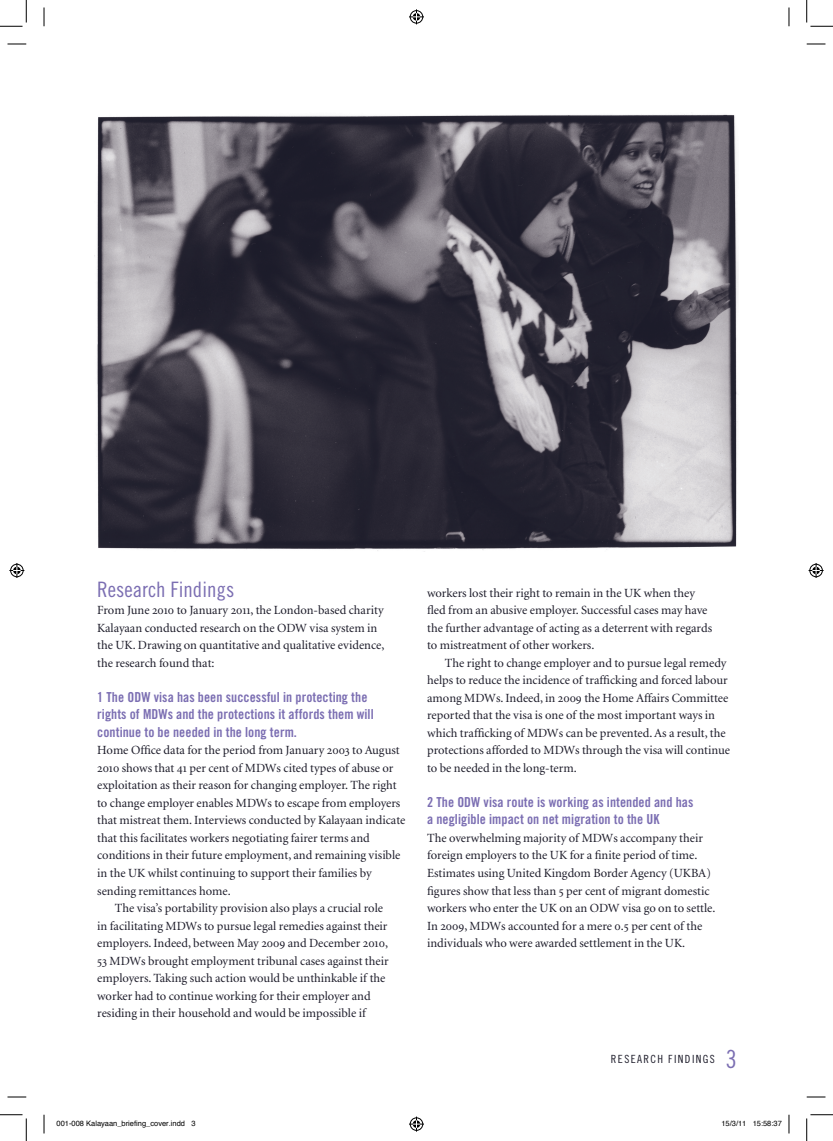
<style>
.page{position:relative;width:833px;height:1141px;background:#fff}
.page>*{position:absolute;margin:0;border:0;box-sizing:border-box;transform-origin:0 0}
.t1{font:25px "Trade Gothic Cond Eighteen";color:#7b6eb2}
.t2{font:21.25px "Trade Gothic Cond Eighteen";color:#7b6eb2}
.t3{font:13.75px/17.5px "Trade Gothic Bold Cond Twenty";letter-spacing:.005em;color:#7b6eb2}
.t4{font:12.5px/17.5px "Minion";color:#1c1b29}
.t5{font:11.25px "Trade Gothic Cond Eighteen";letter-spacing:.125em;color:#1c1b29}
.t6{font:7.5px "Helvetica";color:#000}
.s1{font-family:"Minion Exp"}
</style>
<div class="page">
<img style="left:94px;top:114px;width:643px;height:437px">
<svg style="left:8px;top:43px;width:18px;height:2px"></svg>
<svg style="left:806px;top:43px;width:19px;height:2px"></svg>
<svg style="left:8px;top:1096px;width:18px;height:1px"></svg>
<svg style="left:806px;top:1096px;width:19px;height:1px"></svg>
<svg style="left:43px;top:8px;width:2px;height:18px"></svg>
<svg style="left:43px;top:1114px;width:2px;height:19px"></svg>
<svg style="left:788px;top:8px;width:1px;height:18px"></svg>
<svg style="left:788px;top:1114px;width:1px;height:19px"></svg>
<svg style="left:0;top:0;width:27px;height:27px"></svg>
<svg style="left:0;top:1114px;width:27px;height:26px"></svg>
<svg style="left:806px;top:0;width:26px;height:27px"></svg>
<svg style="left:806px;top:1114px;width:26px;height:26px"></svg>
<svg style="left:409px;top:9px;width:15px;height:15px"></svg>
<svg style="left:409px;top:1116px;width:15px;height:15px"></svg>
<svg style="left:9px;top:563px;width:15px;height:15px"></svg>
<svg style="left:808px;top:563px;width:15px;height:15px"></svg>
<h2 class="t2" style="left:97px;top:576px;width:138px">Research Findings</h2>
<p class="t4" style="left:97px;top:602px;width:288px">From June <span class="s1">2010</span> to January <span class="s1">2011</span>, the London-based charity Kalayaan conducted research on the ODW visa system in the UK. Drawing on quantitative and qualitative evidence, the research found that:</p>
<p class="t3" style="left:97px;top:688px;width:278px">1 The ODW visa has been successful in protecting the rights of MDWs and the protections it affords them will continue to be needed in the long term.</p>
<p class="t4" style="left:97px;top:742px;width:304px">Home Office data for the period from January <span class="s1">2003</span> to August</p>
<p class="t4" style="left:97px;top:759px;width:297px"><span class="s1">2010</span> shows that <span class="s1">41</span> per cent of MDWs cited types of abuse or</p>
<p class="t4" style="left:97px;top:777px;width:301px">exploitation as their reason for changing employer. The right</p>
<p class="t4" style="left:97px;top:794px;width:304px">to change employer enables MDWs to escape from employers</p>
<p class="t4" style="left:97px;top:812px;width:309px">that mistreat them. Interviews conducted by Kalayaan indicate</p>
<p class="t4" style="left:97px;top:829px;width:274px">that this facilitates workers negotiating fairer terms and</p>
<p class="t4" style="left:97px;top:847px;width:304px">conditions in their future employment, and remaining visible</p>
<p class="t4" style="left:97px;top:864px;width:276px">in the UK whilst continuing to support their families by</p>
<p class="t4" style="left:97px;top:882px;width:135px">sending remittances home.</p>
<p class="t4" style="left:115px;top:899px;width:269px">The visa’s portability provision also plays a crucial role</p>
<p class="t4" style="left:97px;top:917px;width:291px">in facilitating MDWs to pursue legal remedies against their</p>
<p class="t4" style="left:97px;top:934px;width:292px">employers. Indeed, between May <span class="s1">2009</span> and December <span class="s1">2010</span>,</p>
<p class="t4" style="left:97px;top:952px;width:293px"><span class="s1">53</span> MDWs brought employment tribunal cases against their</p>
<p class="t4" style="left:97px;top:969px;width:289px">employers. Taking such action would be unthinkable if the</p>
<p class="t4" style="left:97px;top:987px;width:275px">worker had to continue working for their employer and</p>
<p class="t4" style="left:97px;top:1004px;width:270px">residing in their household and would be impossible if</p>
<p class="t4" style="left:427px;top:584px;width:286px">workers lost their right to remain in the UK when they fled from an abusive employer. Successful cases may have the further advantage of acting as a deterrent with regards to mistreatment of other workers.</p>
<p class="t4" style="left:427px;top:654px;width:304px;text-indent:18px">The right to change employer and to pursue legal remedy helps to reduce the incidence of trafficking and forced labour among MDWs. Indeed, in <span class="s1">2009</span> the Home Affairs Committee reported that the visa is one of the most important ways in which trafficking of MDWs can be prevented. As a result, the protections afforded to MDWs through the visa will continue to be needed in the long-term.</p>
<p class="t3" style="left:427px;top:793px;width:268px">2 The ODW visa route is working as intended and has a negligible impact on net migration to the UK</p>
<p class="t4" style="left:427px;top:829px;width:290px">The overwhelming majority of MDWs accompany their foreign employers to the UK for a finite period of time.<br>Estimates using United Kingdom Border Agency (UKBA) figures show that less than <span class="s1">5</span> per cent of migrant domestic workers who enter the UK on an ODW visa go on to settle.<br>In <span class="s1">2009</span>, MDWs accounted for a mere <span class="s1">0.5</span> per cent of the individuals who were awarded settlement in the UK.</p>
<p class="t5" style="left:610px;top:1051px;width:105px">RESEARCH FINDINGS</p>
<h1 class="t1" style="left:725px;top:1043px;width:13px">3</h1>
<p class="t6" style="left:56px;top:1117px;width:140px">001-008 Kalayaan_briefing_cover.indd 3</p>
<p class="t6" style="left:721px;top:1117px;width:62px">15/3/11 15:58:37</p>
</div>
